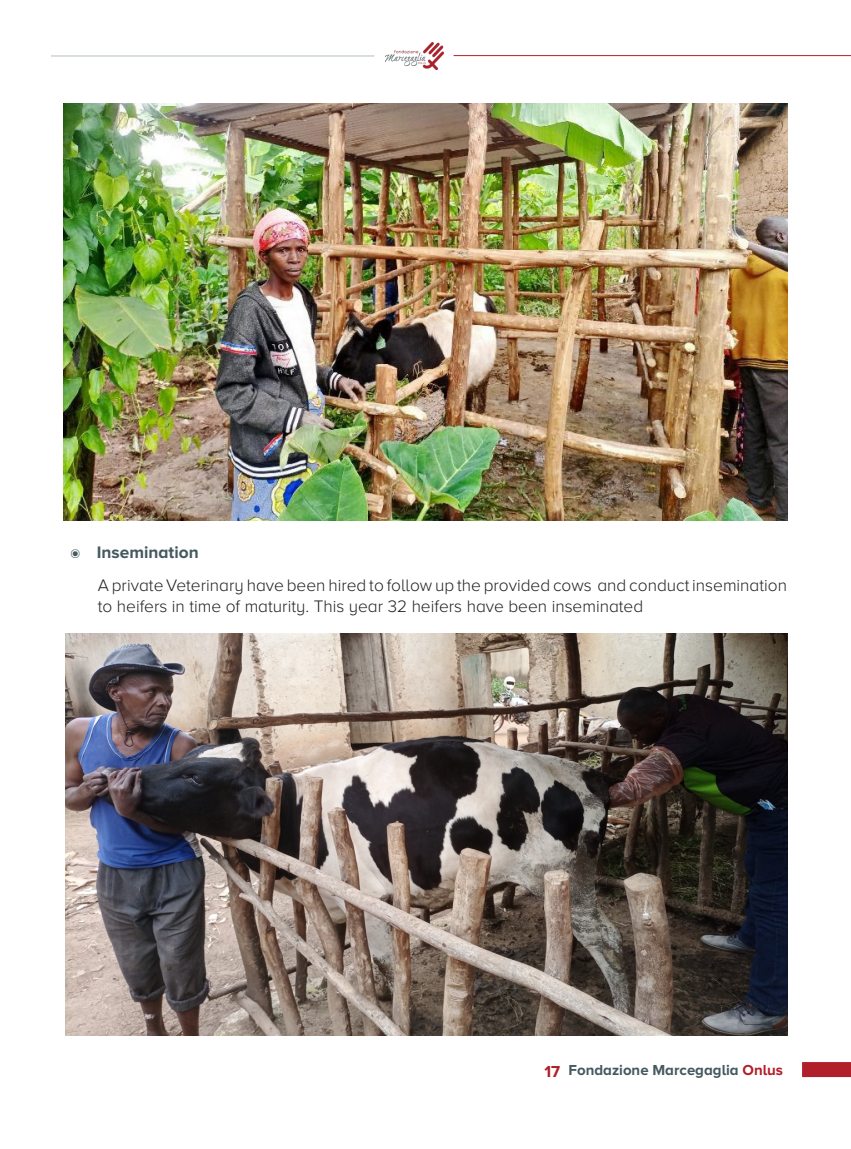
<style>
.page{position:relative;width:851px;height:1149px;background:#fff}
.page>*{position:absolute;margin:0;border:0;box-sizing:border-box;transform-origin:0 0}
.Text_body{font:300 17.25px/20.7px "Proxima Nova A";color:#231f20}
.t1{font:700 17.25px "Proxima Nova A";color:#445960}
.t2{font:700 15px "Proxima Nova A";color:#445960}
.s1{font-family:"Sathu";font-weight:400}
.s2{font-size:16.5px;color:#b11f2a}
.s3{color:#b11f2a}
</style>
<div class="page">
<div style="left:801px;top:1061px;width:49px;height:15px;background:#b11f2a"></div>
<hr style="left:0;top:56px;width:374px;height:1px;background:#b4bdc0">
<hr style="left:453px;top:55px;width:397px;height:1px;background:#b11f2a">
<img style="left:385px;top:43px;width:59px;height:26px">
<div style="left:0;top:43px;width:51px;height:38px;background:#fff"></div>
<img style="left:64px;top:103px;width:723px;height:417px">
<img style="left:66px;top:633px;width:721px;height:401px">
<p class="t1" style="left:70px;top:542px;width:130px"><span class="s1">๏</span> Insemination</p>
<p class="Text_body" style="left:98px;top:574px;width:690px">A private Veterinary have been hired to follow up the provided cows and conduct insemination to heifers in time of maturity. This year 32 heifers have been inseminated</p>
<p class="t2" style="left:544px;top:1061px;width:240px"><span class="s2">17</span> Fondazione Marcegaglia <span class="s3">Onlus</span></p>
</div>
